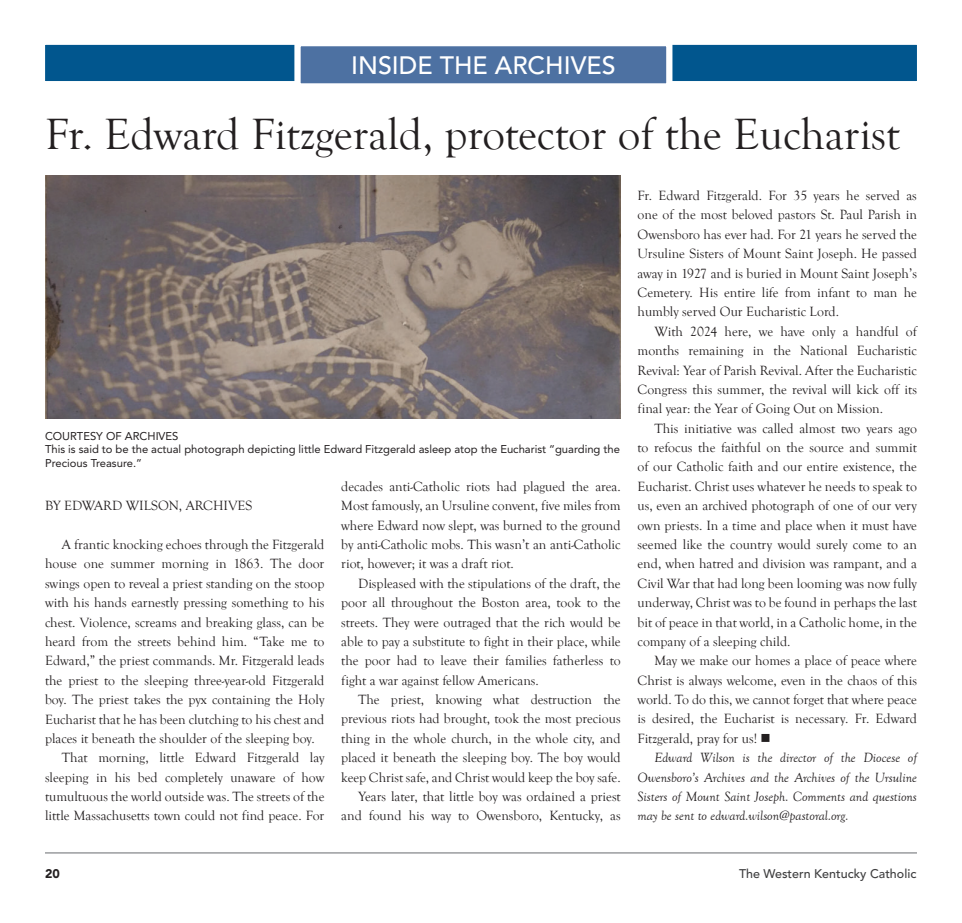
<style>
.page{position:relative;width:962px;height:923px;background:#fff}
.page>*{position:absolute;margin:0;border:0;box-sizing:border-box;transform-origin:0 0}
.t1{font:45px "Goudy Old Style T";color:#231f20}
.t2{font:500 25px "Avenir LT Std";color:#fff}
.t3{font:13.75px/19.4px "Goudy Old Style T";color:#231f20;text-align:justify}
.t4{font:italic 13.75px/19.4px "Goudy Old Style T";color:#231f20;text-align:justify}
.t5{font:500 12.5px "Avenir LT Std";color:#3e3e3f}
.t6{font:900 12.5px "Avenir LT Std";color:#231f20}
.t7{font:11.25px/13.5px "Avenir LT Std";color:#231f20}
</style>
<div class="page">
<hr style="left:45px;top:852px;width:872px;height:1px;background:#939598">
<div style="left:45px;top:44px;width:872px;height:37px;background:#01568e"></div>
<svg style="left:291px;top:44px;width:385px;height:40px;background:#5e7fab"></svg>
<img style="left:45px;top:175px;width:576px;height:243px">
<h2 class="t2" style="left:351px;top:55px;width:266px">INSIDE THE ARCHIVES</h2>
<h1 class="t1" style="left:45px;top:110px;width:856px">Fr. Edward Fitzgerald, protector of the Eucharist</h1>
<p class="t7" style="left:45px;top:429px;width:576px">COURTESY OF ARCHIVES<br>This is said to be the actual photograph depicting little Edward Fitzgerald asleep atop the Eucharist “guarding the<br>Precious Treasure.”</p>
<p class="t3" style="left:45px;top:496px;width:209px">BY EDWARD WILSON, ARCHIVES</p>
<p class="t3" style="left:62px;top:535px;width:264px">A frantic knocking echoes through the Fitzgerald</p>
<p class="t3" style="left:45px;top:554px;width:281px">house one summer morning in 1863. The door</p>
<p class="t3" style="left:45px;top:573px;width:281px">swings open to reveal a priest standing on the stoop</p>
<p class="t3" style="left:45px;top:593px;width:281px">with his hands earnestly pressing something to his</p>
<p class="t3" style="left:45px;top:612px;width:281px">chest. Violence, screams and breaking glass, can be</p>
<p class="t3" style="left:45px;top:631px;width:281px">heard from the streets behind him. “Take me to</p>
<p class="t3" style="left:45px;top:651px;width:281px">Edward,” the priest commands. Mr. Fitzgerald leads</p>
<p class="t3" style="left:45px;top:670px;width:281px">the priest to the sleeping three-year-old Fitzgerald</p>
<p class="t3" style="left:45px;top:690px;width:281px">boy. The priest takes the pyx containing the Holy</p>
<p class="t3" style="left:45px;top:709px;width:281px">Eucharist that he has been clutching to his chest and</p>
<p class="t3" style="left:45px;top:728px;width:271px">places it beneath the shoulder of the sleeping boy.</p>
<p class="t3" style="left:62px;top:748px;width:264px">That morning, little Edward Fitzgerald lay</p>
<p class="t3" style="left:45px;top:767px;width:281px">sleeping in his bed completely unaware of how</p>
<p class="t3" style="left:45px;top:786px;width:281px">tumultuous the world outside was. The streets of the</p>
<p class="t3" style="left:45px;top:806px;width:281px">little Massachusetts town could not find peace. For</p>
<p class="t3" style="left:341px;top:476px;width:281px">decades anti-Catholic riots had plagued the area.<br>Most famously, an Ursuline convent, five miles from where Edward now slept, was burned to the ground by anti-Catholic mobs. This wasn’t an anti-Catholic riot, however; it was a draft riot.</p>
<p class="t3" style="left:341px;top:573px;width:281px;text-indent:17px">Displeased with the stipulations of the draft, the poor all throughout the Boston area, took to the streets. They were outraged that the rich would be able to pay a substitute to fight in their place, while the poor had to leave their families fatherless to fight a war against fellow Americans.</p>
<p class="t3" style="left:341px;top:690px;width:281px;text-align:right">The priest, knowing what destruction the previous riots had brought, took the most precious thing in the whole church, in the whole city, and placed it beneath the sleeping boy. The boy would keep Christ safe, and Christ would keep the boy safe.<br>Years later, that little boy was ordained a priest and found his way to Owensboro, Kentucky, as</p>
<p class="t3" style="left:637px;top:186px;width:281px">Fr. Edward Fitzgerald. For 35 years he served as one of the most beloved pastors St. Paul Parish in Owensboro has ever had. For 21 years he served the Ursuline Sisters of Mount Saint Joseph. He passed away in 1927 and is buried in Mount Saint Joseph’s Cemetery. His entire life from infant to man he humbly served Our Eucharistic Lord.</p>
<p class="t3" style="left:637px;top:321px;width:281px;text-indent:17px">With 2024 here, we have only a handful of months remaining in the National Eucharistic Revival: Year of Parish Revival. After the Eucharistic Congress this summer, the revival will kick off its final year: the Year of Going Out on Mission.</p>
<p class="t3" style="left:637px;top:418px;width:281px;text-indent:17px">This initiative was called almost two years ago to refocus the faithful on the source and summit of our Catholic faith and our entire existence, the Eucharist. Christ uses whatever he needs to speak to us, even an archived photograph of one of our very own priests. In a time and place when it must have seemed like the country would surely come to an end, when hatred and division was rampant, and a Civil War that had long been looming was now fully underway, Christ was to be found in perhaps the last bit of peace in that world, in a Catholic home, in the company of a sleeping child.</p>
<p class="t3" style="left:637px;top:651px;width:281px;text-indent:17px">May we make our homes a place of peace where Christ is always welcome, even in the chaos of this world. To do this, we cannot forget that where peace is desired, the Eucharist is necessary. Fr. Edward Fitzgerald, pray for us! ■</p>
<p class="t4" style="left:637px;top:748px;width:281px;text-indent:17px">Edward Wilson is the director of the Diocese of Owensboro’s Archives and the Archives of the Ursuline Sisters of Mount Saint Joseph. Comments and questions may be sent to edward.wilson@pastoral.org.</p>
<p class="t6" style="left:45px;top:868px;width:16px">20</p>
<p class="t5" style="left:739px;top:868px;width:179px">The Western Kentucky Catholic</p>
</div>
